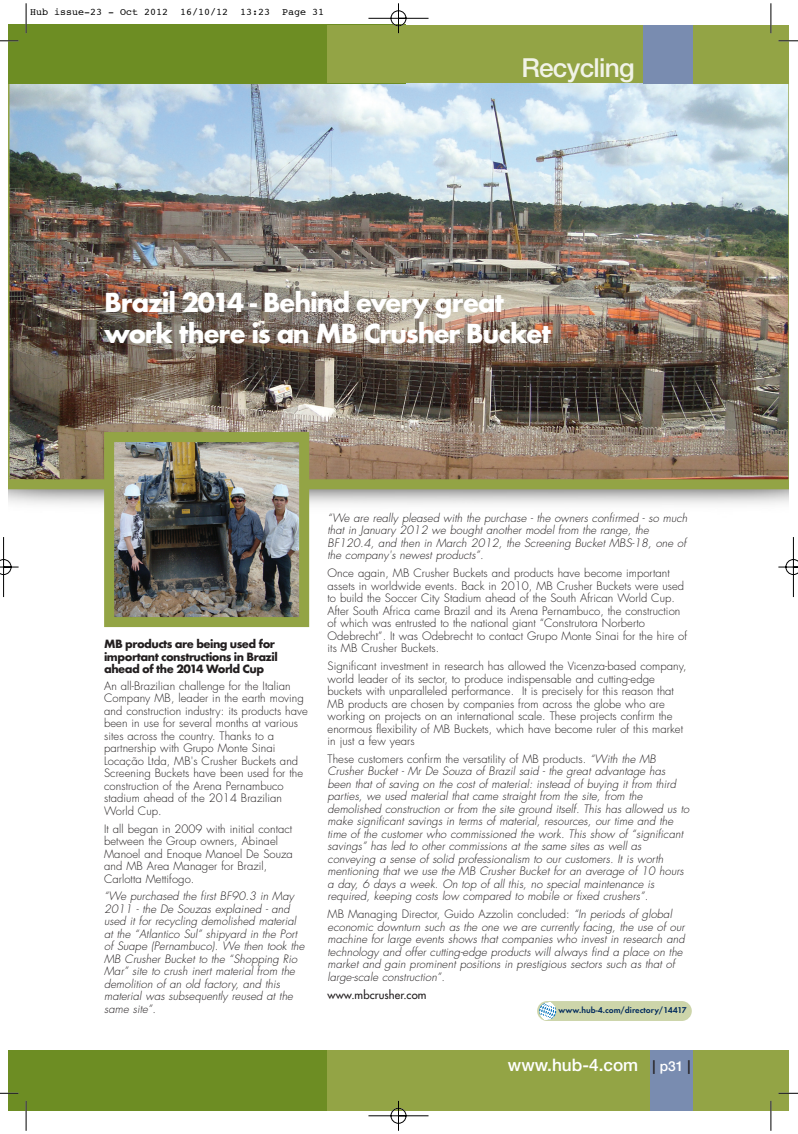
<style>
.page{position:relative;width:798px;height:1134px;background:#fff}
.page>*{position:absolute;margin:0;border:0;box-sizing:border-box;transform-origin:0 0}
.t1{font:700 28.75px/31.2px "Futura T";letter-spacing:-.04em;color:#fff}
.t2{font:500 26.25px "Helvetica Neue";letter-spacing:-.03em;color:#f1f3e7}
.t3{font:500 17.25px "Helvetica Neue";color:#fff}
.t4{font:700 12.5px/12.5px "Futura T";letter-spacing:-.04em;color:#231f20}
.t5{font:italic 300 11.25px/12.5px "Futura";letter-spacing:.005em;color:#231f20}
.t6{font:300 11.25px/12.5px "Futura";letter-spacing:.005em;color:#231f20}
.t7{font:11.25px "Futura";letter-spacing:.005em;color:#231f20}
.t8{font:10px "Courier";color:#000}
.t9{font:600 8.75px "Futura T";letter-spacing:.005em;color:#00295c}
.s1{font-style:normal}
.s2{font-size:13.75px;color:#231f20}
.s3{font-size:13.75px}
</style>
<div class="page">
<img style="left:0;top:3px;width:797px;height:1128px">
<p class="t8" style="left:30px;top:8px;width:296px">Hub issue-23 - Oct 2012 16/10/12 13:23 Page 31</p>
<h2 class="t2" style="left:521px;top:58px;width:115px">Recycling</h2>
<h1 class="t1" style="left:104px;top:289px;width:448px">Brazil 2014 - Behind every great work there is an MB Crusher Bucket</h1>
<p class="t4" style="left:104px;top:639px;width:175px">MB products are being used for important constructions in Brazil ahead of the 2014 World Cup</p>
<p class="t6" style="left:104px;top:680px;width:205px">An all-Brazilian challenge for the Italian Company MB, leader in the earth moving and construction industry: its products have been in use for several months at various sites across the country. Thanks to a partnership with Grupo Monte Sinai Locação Ltda, MB's Crusher Buckets and Screening Buckets have been used for the construction of the Arena Pernambuco stadium ahead of the 2014 Brazilian World Cup.</p>
<p class="t6" style="left:104px;top:823px;width:190px">It all began in 2009 with initial contact between the Group owners, Abinael<br>Manoel and Enoque Manoel De Souza and MB Area Manager for Brazil,<br>Carlotta Mettifogo.</p>
<p class="t5" style="left:104px;top:891px;width:204px">“We purchased the first BF90.3 in May 2011 - the De Souzas explained - and used it for recycling demolished material at the “Atlantico Sul” shipyard in the Port of Suape (Pernambuco). We then took the MB Crusher Bucket to the “Shopping Rio Mar” site to crush inert material from the demolition of an old factory, and this material was subsequently reused at the same site”.</p>
<p class="t5" style="left:327px;top:512px;width:363px">“We are really pleased with the purchase - the owners confirmed - so much that in January 2012 we bought another model from the range, the BF120.4, and then in March 2012, the Screening Bucket MBS-18, one of the company 's newest products”.</p>
<p class="t6" style="left:327px;top:568px;width:361px">Once again, MB Crusher Buckets and products have become important assets in worldwide events. Back in 2010, MB Crusher Buckets were used to build the Soccer City Stadium ahead of the South African World Cup.<br>After South Africa came Brazil and its Arena Pernambuco, the construction of which was entrusted to the national giant “Construtora Norberto Odebrecht”. It was Odebrecht to contact Grupo Monte Sinai for the hire of its MB Crusher Buckets.</p>
<p class="t6" style="left:327px;top:661px;width:360px">Significant investment in research has allowed the Vicenza-based company, world leader of its sector, to produce indispensable and cutting-edge buckets with unparalleled performance. It is precisely for this reason that MB products are chosen by companies from across the globe who are working on projects on an international scale. These projects confirm the enormous flexibility of MB Buckets, which have become ruler of this market in just a few years</p>
<p class="t5" style="left:327px;top:753px;width:365px"><span class="s1">These customers confirm the versatility of MB products.</span> “With the MB Crusher Bucket - Mr De Souza of Brazil said - the great advantage has been that of saving on the cost of material: instead of buying it from third parties, we used material that came straight from the site, from the demolished construction or from the site ground itself. This has allowed us to make significant savings in terms of material, resources, our time and the time of the customer who commissioned the work. This show of “significant savings” has led to other commissions at the same sites as well as conveying a sense of solid professionalism to our customers. It is worth mentioning that we use the MB Crusher Bucket for an average of 10 hours a day, 6 days a week. On top of all this, no special maintenance is required, keeping costs low compared to mobile or fixed crushers”.</p>
<p class="t5" style="left:327px;top:909px;width:360px"><span class="s1">MB Managing Director, Guido Azzolin concluded:</span> “In periods of global economic downturn such as the one we are currently facing, the use of our machine for large events shows that companies who invest in research and technology and offer cutting-edge products will always find a place on the market and gain prominent positions in prestigious sectors such as that of large-scale construction”.</p>
<p class="t7" style="left:327px;top:989px;width:100px">www.mbcrusher.com</p>
<p class="t9" style="left:558px;top:1006px;width:130px">www.hub-4.com/directory/14417</p>
<h3 class="t3" style="left:507px;top:1059px;width:184px">www.hub-4.com <span class="s2">|</span> <span class="s3">p31</span> <span class="s2">|</span></h3>
</div>
